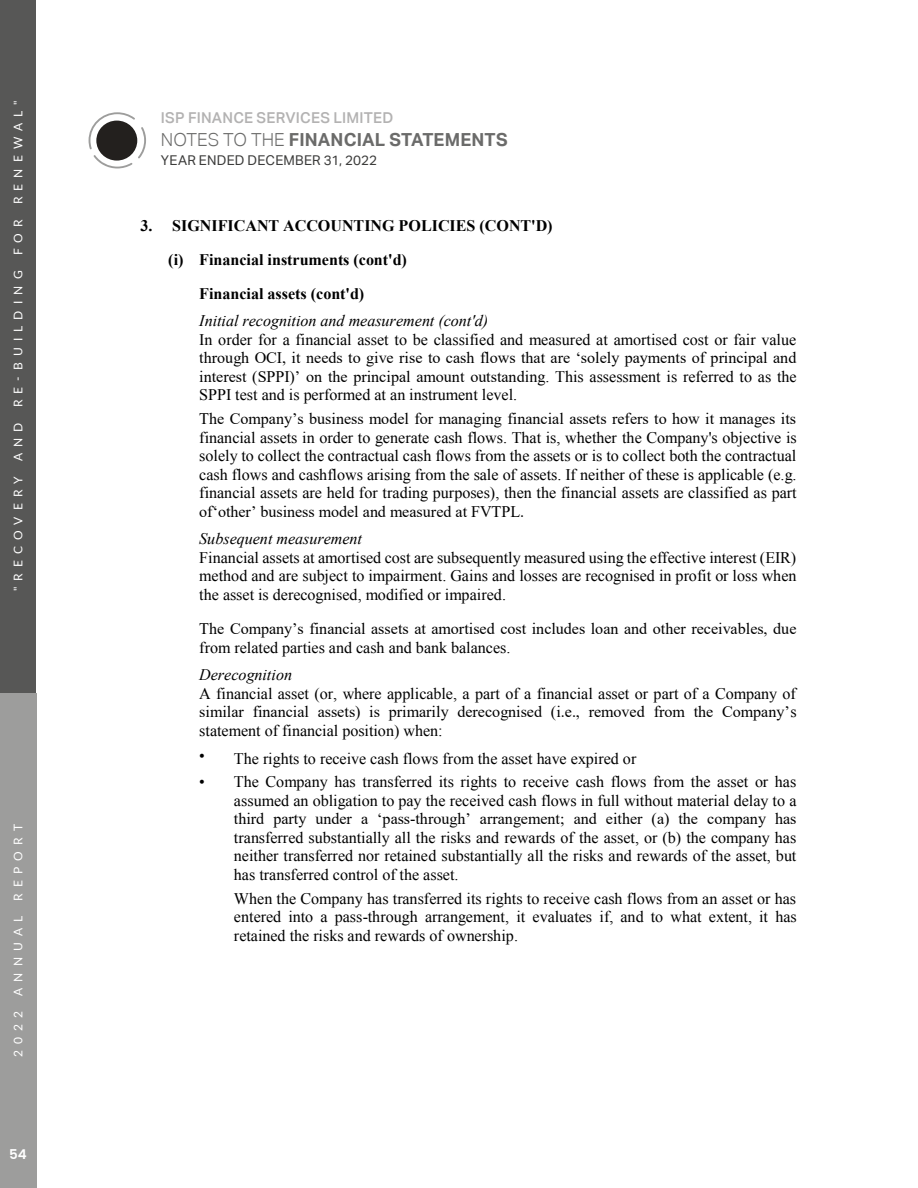
<style>
.page{position:relative;width:918px;height:1188px;background:#fff}
.page>*{position:absolute;margin:0;border:0;box-sizing:border-box;transform-origin:0 0}
.t1{font:700 18px "Aktiv Grotesk";letter-spacing:.01em;color:#6b6b6a}
.t2{font:700 17.55px "Times New Roman";color:#000}
.t3{font:16.05px/18.5px "Times New Roman";color:#000;text-align:justify}
.t4{font:700 16.05px "Times New Roman";color:#000}
.t5{font:italic 16.05px "Times New Roman";color:#000}
.t6{font:500 15px "Aktiv Grotesk";letter-spacing:.015em;color:#b3b2b2}
.t7{font:13.5px "Aktiv Grotesk";letter-spacing:.015em;color:#3c3c3b}
.t8{font:600 13.5px "Poppins";color:#fff}
.t9{font:12px "Lato";letter-spacing:.515em;color:#fff}
.s1{font-weight:300}
</style>
<div class="page">
<div style="left:0;top:693px;width:36px;height:495px;background:#9d9d9c"></div>
<div style="left:0;top:0;width:36px;height:693px;background:#575756"></div>
<svg style="left:89px;top:112px;width:57px;height:56px"></svg>
<p class="t9" style="left:10px;top:204px;width:105px;rotate:-90deg">RENEWAL"</p>
<p class="t9" style="left:10px;top:255px;width:38px;rotate:-90deg">FOR</p>
<p class="t9" style="left:10px;top:407px;width:138px;rotate:-90deg">RE-BUILDING</p>
<p class="t9" style="left:10px;top:461px;width:40px;rotate:-90deg">AND</p>
<p class="t9" style="left:10px;top:591px;width:117px;rotate:-90deg">"RECOVERY</p>
<p class="t9" style="left:10px;top:901px;width:78px;rotate:-90deg">REPORT</p>
<p class="t9" style="left:10px;top:996px;width:82px;rotate:-90deg">ANNUAL</p>
<p class="t9" style="left:10px;top:1057px;width:48px;rotate:-90deg">2022</p>
<p class="t8" style="left:9px;top:1146px;width:30px">5454</p>
<p class="t6" style="left:161px;top:109px;width:234px">ISP FINANCE SERVICES LIMITED</p>
<p class="t1" style="left:161px;top:128px;width:348px"><span class="s1">NOTES TO THE</span> FINANCIAL STATEMENTS</p>
<p class="t7" style="left:161px;top:152px;width:218px">YEAR ENDED DECEMBER 31, 2022</p>
<p class="t2" style="left:340px;top:120px;width:287px">ISP FINANCE SERVICES LIMITED</p>
<p class="t4" style="left:140px;top:215px;width:414px">3. SIGNIFICANT ACCOUNTING POLICIES (CONT'D)</p>
<p class="t4" style="left:168px;top:248px;width:240px">(i) Financial instruments (cont'd)</p>
<p class="t4" style="left:199px;top:282px;width:166px">Financial assets (cont'd)</p>
<p class="t5" style="left:199px;top:310px;width:291px">Initial recognition and measurement (cont'd)</p>
<p class="t3" style="left:199px;top:330px;width:599px">In order for a financial asset to be classified and measured at amortised cost or fair value through OCI, it needs to give rise to cash flows that are ‘solely payments of principal and interest (SPPI)’ on the principal amount outstanding. This assessment is referred to as the SPPI test and is performed at an instrument level.</p>
<p class="t3" style="left:199px;top:409px;width:599px">The Company’s business model for managing financial assets refers to how it manages its financial assets in order to generate cash flows. That is, whether the Company's objective is solely to collect the contractual cash flows from the assets or is to collect both the contractual cash flows and cashflows arising from the sale of assets. If neither of these is applicable (e.g. financial assets are held for trading purposes), then the financial assets are classified as part of‘other’ business model and measured at FVTPL.</p>
<p class="t5" style="left:199px;top:528px;width:164px">Subsequent measurement</p>
<p class="t3" style="left:199px;top:548px;width:599px">Financial assets at amortised cost are subsequently measured using the effective interest (EIR) method and are subject to impairment. Gains and losses are recognised in profit or loss when the asset is derecognised, modified or impaired.</p>
<p class="t3" style="left:199px;top:619px;width:599px">The Company’s financial assets at amortised cost includes loan and other receivables, due from related parties and cash and bank balances.</p>
<p class="t5" style="left:199px;top:664px;width:94px">Derecognition</p>
<p class="t3" style="left:199px;top:684px;width:599px">A financial asset (or, where applicable, a part of a financial asset or part of a Company of similar financial assets) is primarily derecognised (i.e., removed from the Company’s statement of financial position) when:</p>
<p class="t3" style="left:199px;top:749px;width:439px">• The rights to receive cash flows from the asset have expired or</p>
<p class="t3" style="left:234px;top:772px;width:564px;text-indent:-35px">• The Company has transferred its rights to receive cash flows from the asset or has assumed an obligation to pay the received cash flows in full without material delay to a third party under a ‘pass-through’ arrangement; and either (a) the company has transferred substantially all the risks and rewards of the asset, or (b) the company has neither transferred nor retained substantially all the risks and rewards of the asset, but has transferred control of the asset.</p>
<p class="t3" style="left:234px;top:889px;width:564px">When the Company has transferred its rights to receive cash flows from an asset or has entered into a pass-through arrangement, it evaluates if, and to what extent, it has retained the risks and rewards of ownership.</p>
</div>
